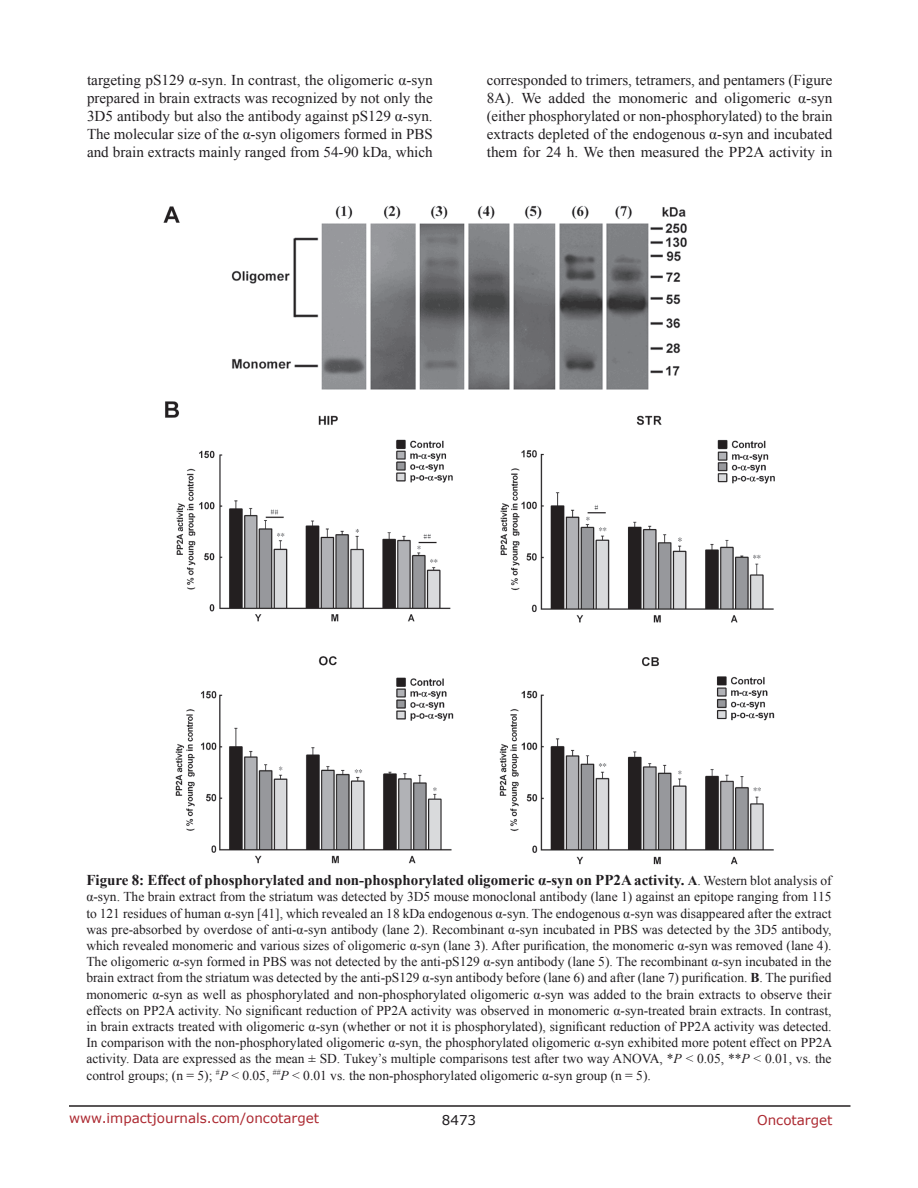
<style>
.page{position:relative;width:918px;height:1188px;background:#fff}
.page>*{position:absolute;margin:0;border:0;box-sizing:border-box;transform-origin:0 0}
.t1{font:15px/18px "Times New Roman";color:#201d20;text-align:justify}
.t2{font:700 15px "Times New Roman";color:#201d20}
.t3{font:13.5px/16.2px "Times New Roman";color:#201d20;text-align:justify}
.t4{font:13.5px "Verdana";color:#ac2830}
.t5{font:13.5px "Verdana";color:#201d20}
.s1{font-size:13.5px}
.s2{font-weight:400;font-size:13.5px}
.s3{font-weight:700}
.s4{font-style:italic}
</style>
<div class="page">
<hr style="left:69px;top:1105px;width:781px;height:2px;background:#231f20">
<img style="left:163px;top:205px;width:612px;height:660px">
<p class="t1" style="left:87px;top:71px;width:347px">targeting pS129 α-syn. In contrast, the oligomeric α-syn prepared in brain extracts was recognized by not only the 3D5 antibody but also the antibody against pS129 α-syn.<br>The molecular size of the α-syn oligomers formed in PBS and brain extracts mainly ranged from 54-90 kDa, which</p>
<p class="t1" style="left:487px;top:71px;width:347px">corresponded to trimers, tetramers, and pentamers (Figure 8A). We added the monomeric and oligomeric α-syn (either phosphorylated or non-phosphorylated) to the brain extracts depleted of the endogenous α-syn and incubated them for 24 h. We then measured the PP2A activity in</p>
<p class="t2" style="left:86px;top:870px;width:747px">Figure 8: Effect of phosphorylated and non-phosphorylated oligomeric α-syn on PP2A activity. <span class="s1">A</span><span class="s2">. Western blot analysis of</span></p>
<p class="t3" style="left:86px;top:889px;width:747px">α-syn. The brain extract from the striatum was detected by 3D5 mouse monoclonal antibody (lane 1) against an epitope ranging from 115 to 121 residues of human α-syn [41], which revealed an 18 kDa endogenous α-syn. The endogenous α-syn was disappeared after the extract was pre-absorbed by overdose of anti-α-syn antibody (lane 2). Recombinant α-syn incubated in PBS was detected by the 3D5 antibody, which revealed monomeric and various sizes of oligomeric α-syn (lane 3). After purification, the monomeric α-syn was removed (lane 4).<br>The oligomeric α-syn formed in PBS was not detected by the anti-pS129 α-syn antibody (lane 5). The recombinant α-syn incubated in the brain extract from the striatum was detected by the anti-pS129 α-syn antibody before (lane 6) and after (lane 7) purification. <span class="s3">B</span>. The purified monomeric α-syn as well as phosphorylated and non-phosphorylated oligomeric α-syn was added to the brain extracts to observe their effects on PP2A activity. No significant reduction of PP2A activity was observed in monomeric α-syn-treated brain extracts. In contrast, in brain extracts treated with oligomeric α-syn (whether or not it is phosphorylated), significant reduction of PP2A activity was detected.<br>In comparison with the non-phosphorylated oligomeric α-syn, the phosphorylated oligomeric α-syn exhibited more potent effect on PP2A activity. Data are expressed as the mean ± SD. Tukey’s multiple comparisons test after two way ANOVA, *<span class="s4">P</span> &lt; 0.05, **<span class="s4">P</span> &lt; 0.01, vs. the control groups; (n = 5); <sup>#</sup><span class="s4">P</span> &lt; 0.05, <sup>##</sup><span class="s4">P</span> &lt; 0.01 vs. the non-phosphorylated oligomeric α-syn group (n = 5).</p>
<p class="t4" style="left:69px;top:1109px;width:252px">www.impactjournals.com/oncotarget</p>
<p class="t5" style="left:442px;top:1111px;width:36px">8473</p>
<p class="t4" style="left:757px;top:1111px;width:77px">Oncotarget</p>
</div>
